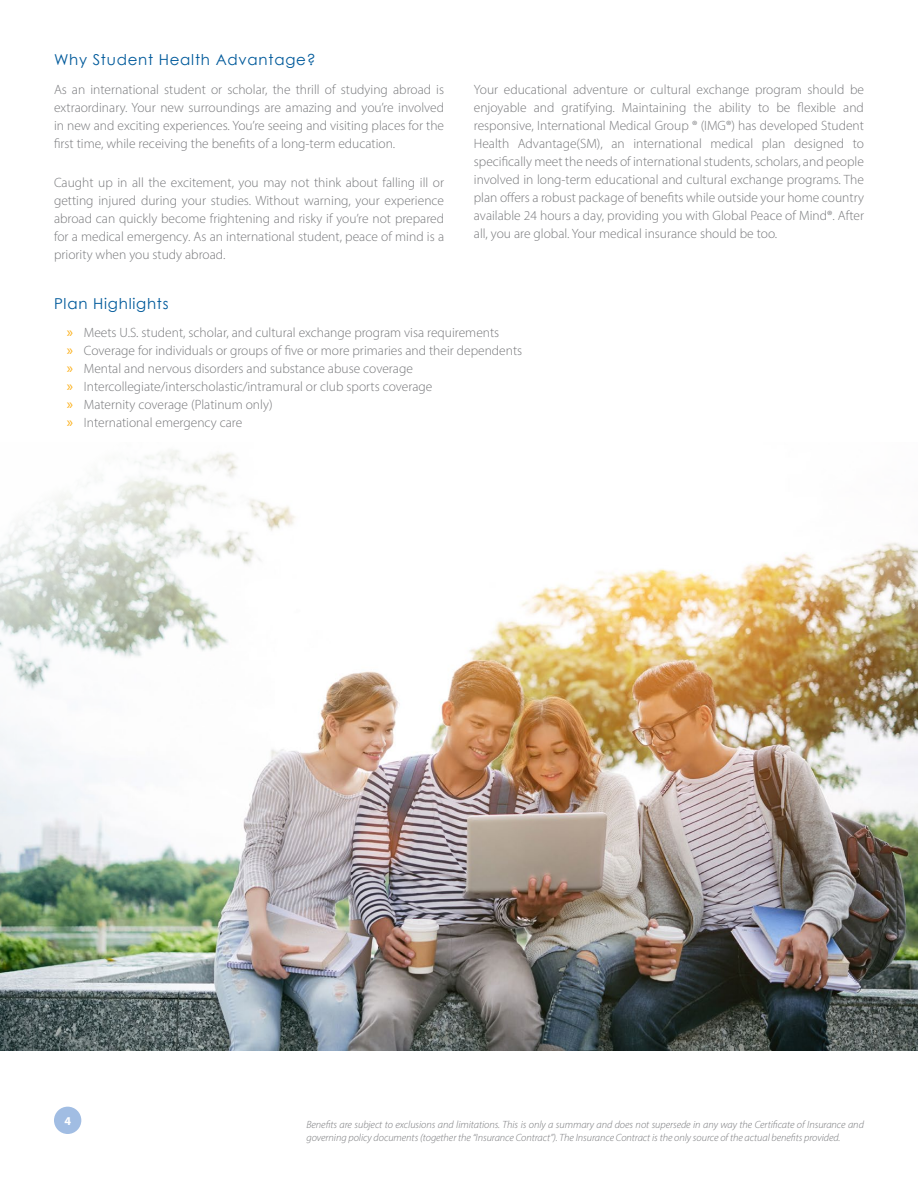
<style>
.page{position:relative;width:918px;height:1188px;background:#fff}
.page>*{position:absolute;margin:0;border:0;box-sizing:border-box;transform-origin:0 0}
.t1{font:15px "Century Gothic";letter-spacing:.05em;color:#005a9b}
.t2{font:300 13.5px/18px "Myriad Pro";color:#77787b;text-align:justify}
.t3{font:700 12px "Myriad Pro";color:#fff}
.t4{font:italic 300 10.5px/12.6px "Myriad Pro";letter-spacing:-.005em;color:#77787b}
.s1{font-weight:400;font-size:15px;color:#fcaf17}
</style>
<div class="page">
<div style="left:54px;top:1107px;width:27px;height:27px;background:#a1bde3;border-radius:50%"></div>
<img style="left:0;top:680px;width:918px;height:371px">
<img style="left:0;top:450px;width:918px;height:230px">
<p class="t1" style="left:54px;top:49px;width:263px">Why Student Health Advantage?</p>
<p class="t2" style="left:54px;top:80px;width:392px">As an international student or scholar, the thrill of studying abroad is extraordinary. Your new surroundings are amazing and you’re involved in new and exciting experiences. You’re seeing and visiting places for the first time, while receiving the benefits of a long-term education.</p>
<p class="t2" style="left:54px;top:173px;width:392px">Caught up in all the excitement, you may not think about falling ill or getting injured during your studies. Without warning, your experience abroad can quickly become frightening and risky if you’re not prepared for a medical emergency. As an international student, peace of mind is a priority when you study abroad.</p>
<p class="t1" style="left:54px;top:293px;width:116px">Plan Highlights</p>
<p class="t2" style="left:474px;top:80px;width:392px">Your educational adventure or cultural exchange program should be enjoyable and gratifying. Maintaining the ability to be flexible and responsive, International Medical Group ® (IMG®) has developed Student Health Advantage(SM), an international medical plan designed to specifically meet the needs of international students, scholars, and people involved in long-term educational and cultural exchange programs. The plan offers a robust package of benefits while outside your home country available 24 hours a day, providing you with Global Peace of Mind®. After all, you are global. Your medical insurance should be too.</p>
<p class="t2" style="left:67px;top:323px;width:457px;text-align:left"><span class="s1">»</span> Meets U.S. student, scholar, and cultural exchange program visa requirements<br><span class="s1">»</span> Coverage for individuals or groups of five or more primaries and their dependents <span class="s1">»</span> Mental and nervous disorders and substance abuse coverage<br><span class="s1">»</span> Intercollegiate/interscholastic/intramural or club sports coverage<br><span class="s1">»</span> Maternity coverage (Platinum only)<br><span class="s1">»</span> International emergency care</p>
<p class="t3" style="left:64px;top:1113px;width:8px">4</p>
<p class="t4" style="left:307px;top:1118px;width:559px">Benefits are subject to exclusions and limitations. This is only a summary and does not supersede in any way the Certificate of Insurance and governing policy documents (together the “Insurance Contract”). The Insurance Contract is the only source of the actual benefits provided.</p>
</div>
